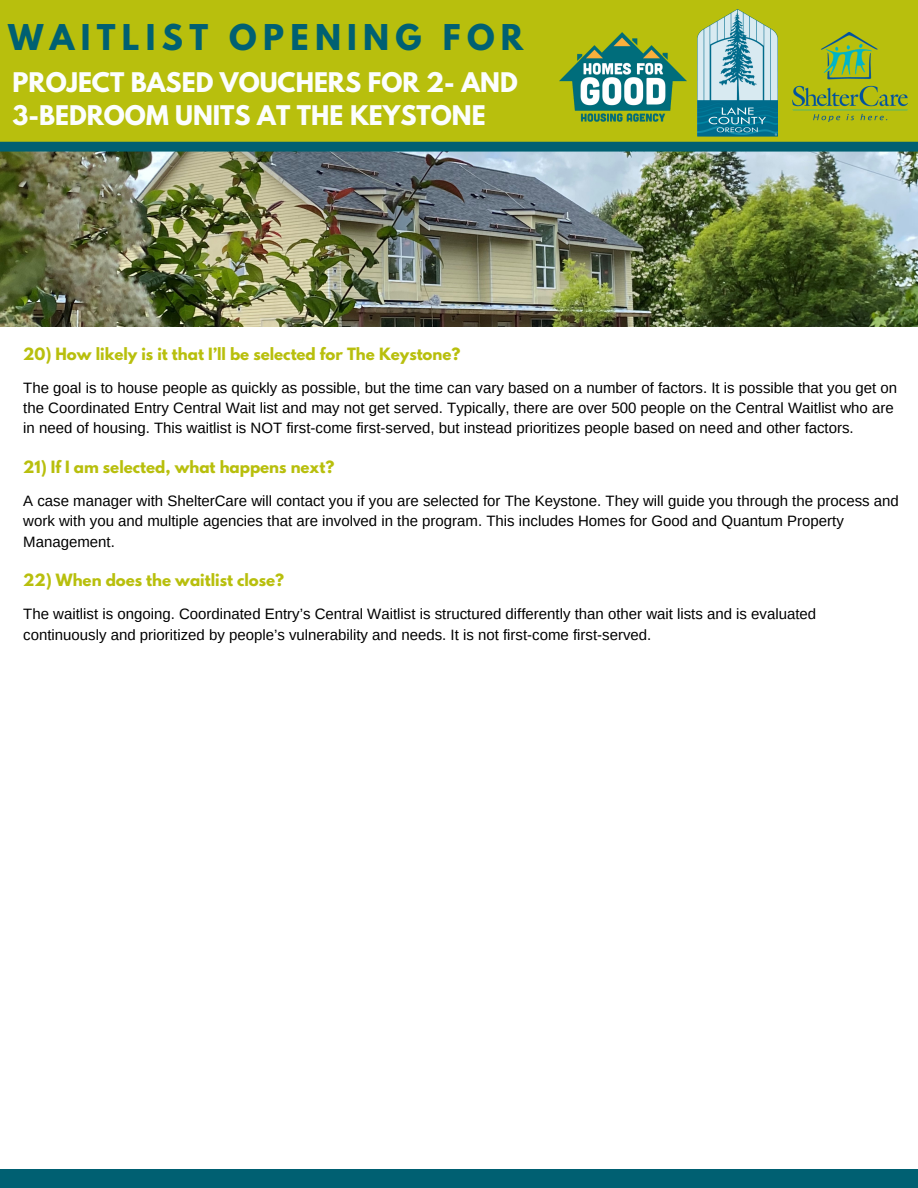
<style>
.page{position:relative;width:918px;height:1188px;background:#fff}
.page>*{position:absolute;margin:0;border:0;box-sizing:border-box;transform-origin:0 0}
.t1{font:700 31.5px "League Spartan";letter-spacing:.2em;color:#006072}
.t2{font:700 24px/32.7px "League Spartan";color:#fcfefe}
.t3{font:15px/20.2px "Arimo";color:#000}
.t4{font:700 15px "League Spartan";color:#b8bf0d}
</style>
<div class="page">
<div style="left:0;top:0;width:918px;height:146px;background:#b8bf0d"></div>
<div style="left:0;top:1169px;width:918px;height:19px;background:#006072"></div>
<img style="left:0;top:152px;width:918px;height:174px">
<img style="left:559px;top:32px;width:128px;height:89px">
<img style="left:698px;top:9px;width:80px;height:127px">
<img style="left:792px;top:32px;width:115px;height:89px">
<svg style="left:0;top:142px;width:918px;height:10px;background:#066374"></svg>
<p class="t1" style="left:8px;top:21px;width:517px">WAITLIST OPENING FOR</p>
<p class="t2" style="left:13px;top:69px;width:507px">PROJECT BASED VOUCHERS FOR 2- AND<br>3-BEDROOM UNITS AT THE KEYSTONE</p>
<p class="t4" style="left:23px;top:346px;width:439px">20) How likely is it that I’ll be selected for The Keystone?</p>
<p class="t3" style="left:23px;top:378px;width:875px">The goal is to house people as quickly as possible, but the time can vary based on a number of factors. It is possible that you get on the Coordinated Entry Central Wait list and may not get served. Typically, there are over 500 people on the Central Waitlist who are in need of housing. This waitlist is NOT first-come first-served, but instead prioritizes people based on need and other factors.</p>
<p class="t4" style="left:23px;top:460px;width:313px">21) If I am selected, what happens next?</p>
<p class="t3" style="left:23px;top:491px;width:877px">A case manager with ShelterCare will contact you if you are selected for The Keystone. They will guide you through the process and work with you and multiple agencies that are involved in the program. This includes Homes for Good and Quantum Property<br>Management.</p>
<p class="t4" style="left:23px;top:573px;width:262px">22) When does the waitlist close?</p>
<p class="t3" style="left:23px;top:604px;width:795px">The waitlist is ongoing. Coordinated Entry’s Central Waitlist is structured differently than other wait lists and is evaluated continuously and prioritized by people’s vulnerability and needs. It is not first-come first-served.</p>
</div>
